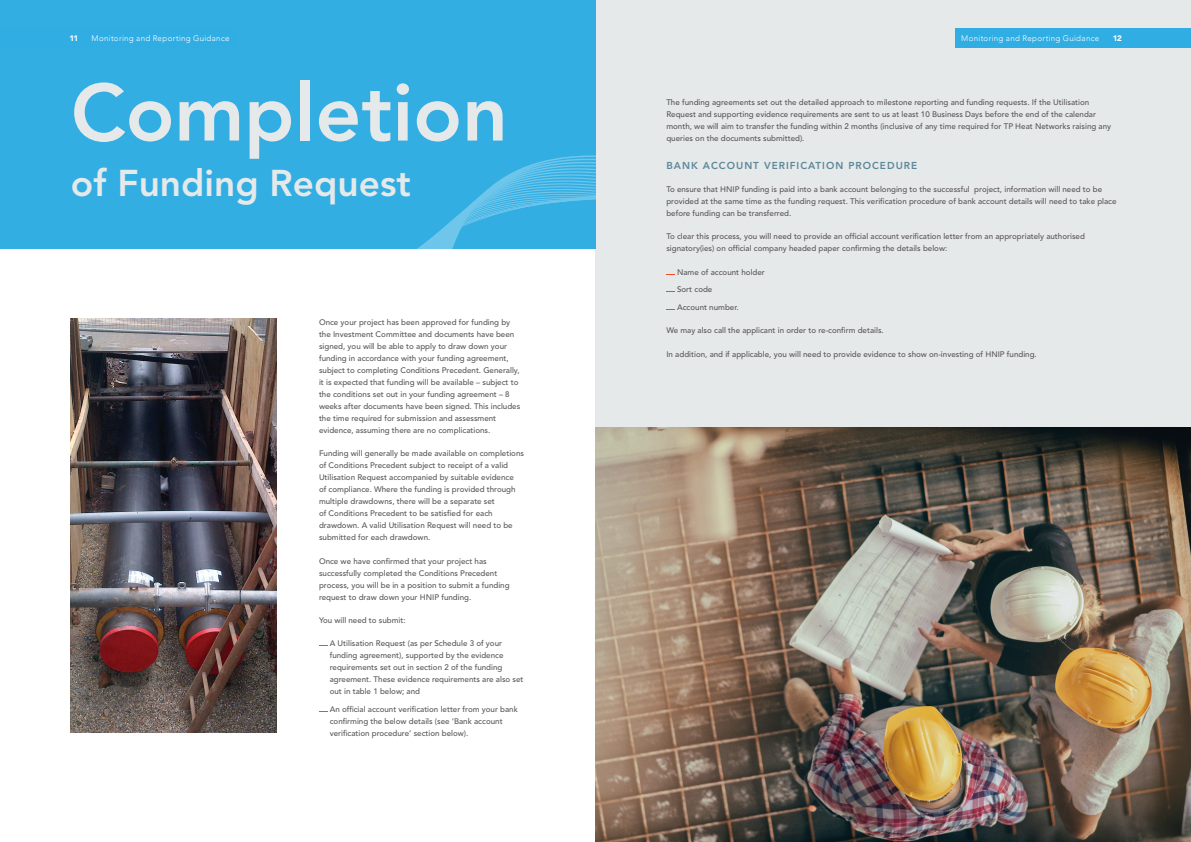
<style>
.page{position:relative;width:1191px;height:842px;background:#fff}
.page>*{position:absolute;margin:0;border:0;box-sizing:border-box;transform-origin:0 0}
.t1{font:800 80px "Avenir LT Std";color:#e5e9ea}
.t2{font:800 37px "Avenir LT Std";color:#e5e9ea}
.t3{font:800 10px "Avenir LT Std";letter-spacing:.1em;color:#5d8799}
.t4{font:500 8px/12px "Avenir LT Std";color:#595557}
.t5{font:300 8px "Avenir";letter-spacing:.04em;color:#fff}
.t6{font:900 8px "Avenir";color:#fff}
</style>
<div class="page">
<div style="left:595px;top:0;width:596px;height:842px;background:#e5e9ea"></div>
<div style="left:0;top:0;width:595px;height:248px;background:#32aee3"></div>
<svg style="left:418px;top:155px;width:177px;height:93px"></svg>
<img style="left:71px;top:319px;width:205px;height:414px">
<img style="left:595px;top:428px;width:596px;height:414px">
<div style="left:955px;top:28px;width:236px;height:20px;background:#30ade3"></div>
<p class="t6" style="left:69px;top:31px;width:11px">11</p>
<p class="t5" style="left:92px;top:34px;width:140px">Monitoring and Reporting Guidance</p>
<p class="t5" style="left:961px;top:34px;width:140px">Monitoring and Reporting Guidance</p>
<p class="t6" style="left:1112px;top:31px;width:11px">12</p>
<p class="t1" style="left:71px;top:65px;width:438px">Completion</p>
<p class="t2" style="left:71px;top:161px;width:341px">of Funding Request</p>
<p class="t4" style="left:319px;top:316px;width:203px">Once your project has been approved for funding by the Investment Committee and documents have been signed, you will be able to apply to draw down your funding in accordance with your funding agreement, subject to completing Conditions Precedent. Generally, it is expected that funding will be available – subject to the conditions set out in your funding agreement – 8 weeks after documents have been signed. This includes the time required for submission and assessment evidence, assuming there are no complications.</p>
<p class="t4" style="left:319px;top:448px;width:206px">Funding will generally be made available on completions of Conditions Precedent subject to receipt of a valid Utilisation Request accompanied by suitable evidence<br>of compliance. Where the funding is provided through multiple drawdowns, there will be a separate set<br>of Conditions Precedent to be satisfied for each drawdown. A valid Utilisation Request will need to be submitted for each drawdown.</p>
<p class="t4" style="left:319px;top:555px;width:192px">Once we have confirmed that your project has successfully completed the Conditions Precedent process, you will be in a position to submit a funding request to draw down your HNIP funding.</p>
<p class="t4" style="left:319px;top:614px;width:88px">You will need to submit:</p>
<p class="t4" style="left:330px;top:638px;width:195px">A Utilisation Request (as per Schedule 3 of your funding agreement), supported by the evidence requirements set out in section 2 of the funding agreement. These evidence requirements are also set out in table 1 below; and</p>
<p class="t4" style="left:330px;top:703px;width:190px">An official account verification letter from your bank confirming the below details (see ‘Bank account verification procedure’ section below).</p>
<p class="t4" style="left:666px;top:97px;width:446px">The funding agreements set out the detailed approach to milestone reporting and funding requests. If the Utilisation Request and supporting evidence requirements are sent to us at least 10 Business Days before the end of the calendar month, we will aim to transfer the funding within 2 months (inclusive of any time required for TP Heat Networks raising any queries on the documents submitted).</p>
<p class="t3" style="left:666px;top:159px;width:252px">BANK ACCOUNT VERIFICATION PROCEDURE</p>
<p class="t4" style="left:666px;top:183px;width:452px">To ensure that HNIP funding is paid into a bank account belonging to the successful project, information will need to be provided at the same time as the funding request. This verification procedure of bank account details will need to take place before funding can be transferred.</p>
<p class="t4" style="left:666px;top:231px;width:420px">To clear this process, you will need to provide an official account verification letter from an appropriately authorised signatory(ies) on official company headed paper confirming the details below:</p>
<p class="t4" style="left:677px;top:266px;width:89px">Name of account holder</p>
<p class="t4" style="left:677px;top:284px;width:37px">Sort code</p>
<p class="t4" style="left:677px;top:301px;width:63px">Account number.</p>
<p class="t4" style="left:666px;top:325px;width:219px">We may also call the applicant in order to re-confirm details.</p>
<p class="t4" style="left:666px;top:348px;width:372px">In addition, and if applicable, you will need to provide evidence to show on-investing of HNIP funding.</p>
</div>
